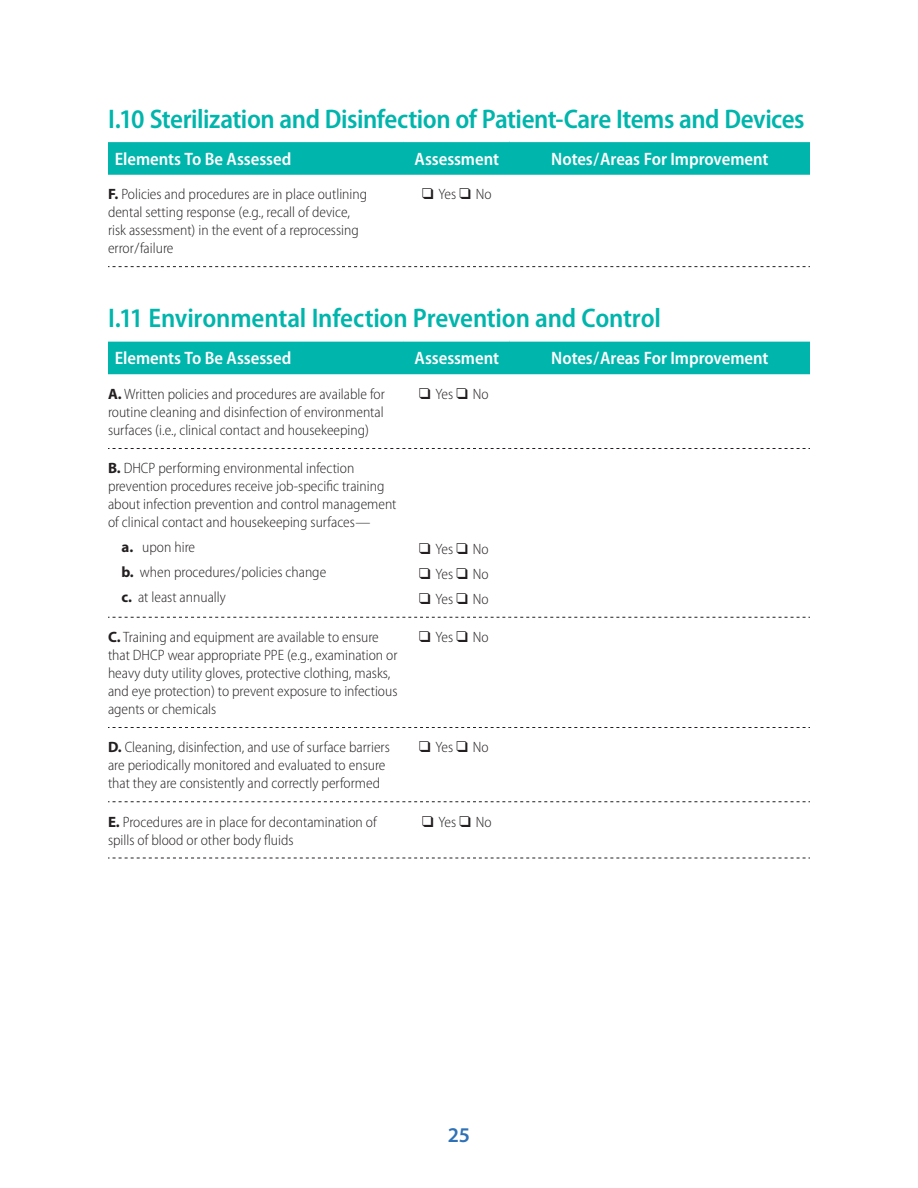
<style>
.page{position:relative;width:918px;height:1188px;background:#fff}
.page>*{position:absolute;margin:0;border:0;box-sizing:border-box;transform-origin:0 0}
.TH_Table__Column_Hea{font:600 semi-condensed 27px "Myriad Pro";letter-spacing:-.015em;color:#00b5ac}
.t1{font:600 21px "Myriad Pro";color:#2f71b7}
.TH_Table__Column_Hea-2{font:600 semi-condensed 18px "Myriad Pro";letter-spacing:-.005em;color:#fff}
.TD_Table__Data_FL_NE{font:300 semi-condensed 15px/18px "Myriad Pro";color:#231f20}
.TD_Table__Data_FL{font:300 semi-condensed 15px "Myriad Pro";color:#231f20}
.s1{font-weight:700;font-stretch:normal}
.s2{font-family:"Arial Unicode MS";font-weight:400;font-stretch:normal}
</style>
<div class="page">
<div style="left:108px;top:142px;width:702px;height:33px;background:#00b5ac"></div>
<svg style="left:108px;top:266px;width:702px;height:1px"></svg>
<div style="left:108px;top:342px;width:702px;height:32px;background:#00b5ac"></div>
<svg style="left:108px;top:448px;width:702px;height:1px"></svg>
<svg style="left:108px;top:617px;width:702px;height:1px"></svg>
<svg style="left:108px;top:727px;width:702px;height:1px"></svg>
<svg style="left:108px;top:801px;width:702px;height:1px"></svg>
<svg style="left:108px;top:858px;width:702px;height:1px"></svg>
<p class="TH_Table__Column_Hea" style="left:108px;top:104px;width:698px">I.10 Sterilization and Disinfection of Patient-Care Items and Devices</p>
<p class="TH_Table__Column_Hea-2" style="left:115px;top:149px;width:178px">Elements To Be Assessed</p>
<p class="TH_Table__Column_Hea-2" style="left:415px;top:149px;width:86px">Assessment</p>
<p class="TH_Table__Column_Hea-2" style="left:551px;top:149px;width:219px">Notes/Areas For Improvement</p>
<p class="TD_Table__Data_FL_NE" style="left:108px;top:185px;width:261px"><span class="s1">F.</span> Policies and procedures are in place outlining dental setting response (e.g., recall of device, risk assessment) in the event of a reprocessing error/failure</p>
<p class="TD_Table__Data_FL" style="left:422px;top:186px;width:71px"><span class="s2">❑</span> Yes <span class="s2">❑</span> No</p>
<p class="TH_Table__Column_Hea" style="left:108px;top:303px;width:555px">I.11 Environmental Infection Prevention and Control</p>
<p class="TH_Table__Column_Hea-2" style="left:115px;top:348px;width:178px">Elements To Be Assessed</p>
<p class="TH_Table__Column_Hea-2" style="left:415px;top:348px;width:86px">Assessment</p>
<p class="TH_Table__Column_Hea-2" style="left:551px;top:348px;width:219px">Notes/Areas For Improvement</p>
<p class="TD_Table__Data_FL_NE" style="left:108px;top:385px;width:278px;text-align:justify"><span class="s1">A.</span> Written policies and procedures are available for routine cleaning and disinfection of environmental surfaces (i.e., clinical contact and housekeeping)</p>
<p class="TD_Table__Data_FL" style="left:419px;top:386px;width:71px"><span class="s2">❑</span> Yes <span class="s2">❑</span> No</p>
<p class="TD_Table__Data_FL_NE" style="left:108px;top:460px;width:290px"><span class="s1">B.</span> DHCP performing environmental infection prevention procedures receive job-specific training about infection prevention and control management of clinical contact and housekeeping surfaces—</p>
<p class="TD_Table__Data_FL_NE" style="left:122px;top:538px;width:75px"><span class="s1">a.</span> upon hire</p>
<p class="TD_Table__Data_FL_NE" style="left:122px;top:563px;width:206px"><span class="s1">b.</span> when procedures/policies change</p>
<p class="TD_Table__Data_FL_NE" style="left:122px;top:588px;width:106px"><span class="s1">c.</span> at least annually</p>
<p class="TD_Table__Data_FL" style="left:419px;top:541px;width:71px"><span class="s2">❑</span> Yes <span class="s2">❑</span> No</p>
<p class="TD_Table__Data_FL" style="left:419px;top:566px;width:71px"><span class="s2">❑</span> Yes <span class="s2">❑</span> No</p>
<p class="TD_Table__Data_FL" style="left:419px;top:591px;width:71px"><span class="s2">❑</span> Yes <span class="s2">❑</span> No</p>
<p class="TD_Table__Data_FL_NE" style="left:108px;top:628px;width:291px"><span class="s1">C.</span> Training and equipment are available to ensure that DHCP wear appropriate PPE (e.g., examination or heavy duty utility gloves, protective clothing, masks, and eye protection) to prevent exposure to infectious agents or chemicals</p>
<p class="TD_Table__Data_FL" style="left:419px;top:629px;width:71px"><span class="s2">❑</span> Yes <span class="s2">❑</span> No</p>
<p class="TD_Table__Data_FL_NE" style="left:108px;top:739px;width:283px"><span class="s1">D.</span> Cleaning, disinfection, and use of surface barriers are periodically monitored and evaluated to ensure that they are consistently and correctly performed</p>
<p class="TD_Table__Data_FL" style="left:419px;top:739px;width:71px"><span class="s2">❑</span> Yes <span class="s2">❑</span> No</p>
<p class="TD_Table__Data_FL_NE" style="left:108px;top:813px;width:270px"><span class="s1">E.</span> Procedures are in place for decontamination of spills of blood or other body fluids</p>
<p class="TD_Table__Data_FL" style="left:422px;top:813px;width:71px"><span class="s2">❑</span> Yes <span class="s2">❑</span> No</p>
<h2 class="t1" style="left:448px;top:1123px;width:24px">25</h2>
</div>
